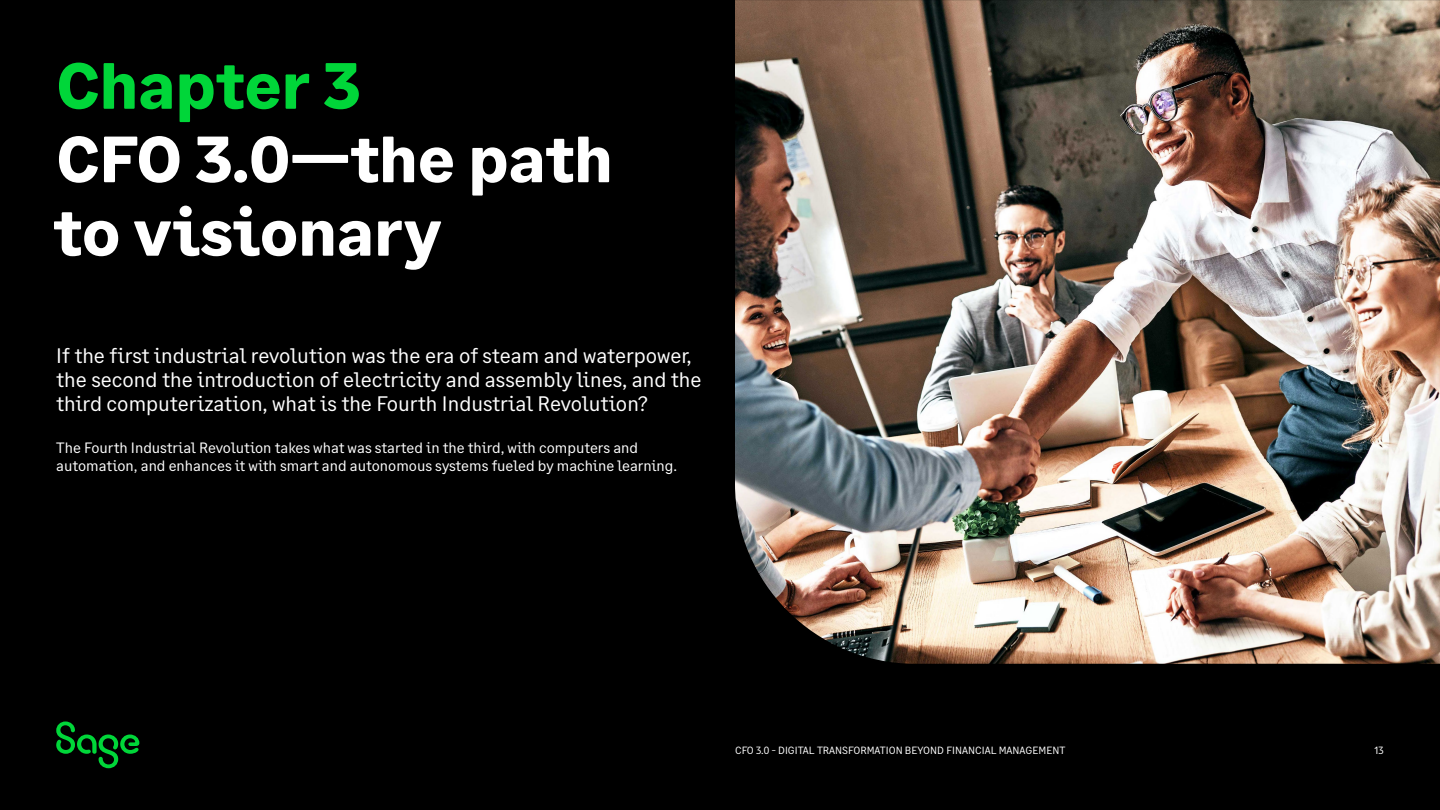
<style>
.page{position:relative;width:1440px;height:810px;background:#000}
.page>*{position:absolute;margin:0;border:0;box-sizing:border-box;transform-origin:0 0}
.t1{font:700 65.25px/73.5px "Sage Text";color:#fff}
.t2{font:700 65.25px "Sage Text";color:#00d639}
.t3{font:21px/24px "Sage Text";color:#fff}
.t4{font:15px/18px "Sage Text";color:#fff}
.t5{font:10.5px "Sage Text";color:#fff}
</style>
<div class="page">
<img style="left:735px;top:0;width:705px;height:664px">
<svg style="left:56px;top:722px;width:83px;height:46px"></svg>
<h1 class="t2" style="left:56px;top:45px;width:306px">Chapter 3</h1>
<h1 class="t1" style="left:53px;top:124px;width:562px">CFO 3.0—the path to visionary</h1>
<p class="t3" style="left:56px;top:344px;width:647px">If the first industrial revolution was the era of steam and waterpower, the second the introduction of electricity and assembly lines, and the third computerization, what is the Fourth Industrial Revolution?</p>
<p class="t4" style="left:56px;top:439px;width:622px">The Fourth Industrial Revolution takes what was started in the third, with computers and automation, and enhances it with smart and autonomous systems fueled by machine learning.</p>
<p class="t5" style="left:735px;top:744px;width:332px">CFO 3.0 - DIGITAL TRANSFORMATION BEYOND FINANCIAL MANAGEMENT</p>
<p class="t5" style="left:1375px;top:744px;width:11px">13</p>
</div>
